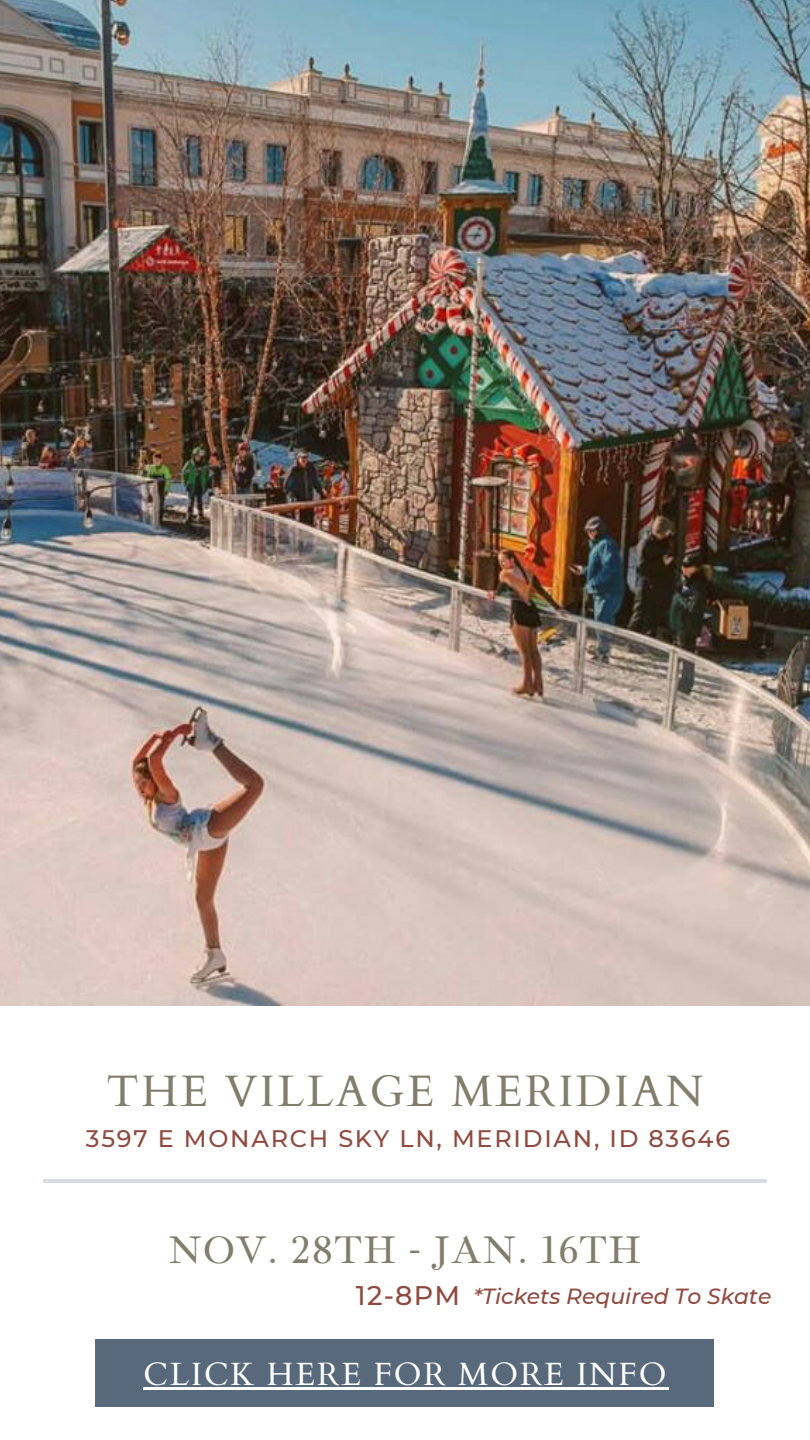
<style>
.page{position:relative;width:810px;height:1440px;background:#fff}
.page>*{position:absolute;margin:0;border:0;box-sizing:border-box;transform-origin:0 0}
.t1{font:44.1px "Cardo";letter-spacing:.06em;color:#827e6c}
.t2{font:39.6px "Ibarra Real Nova";letter-spacing:.03em;color:#827e6c}
.t3{font:32.2px "Cardo";letter-spacing:.06em;color:#fff}
.t4{font:500 26.9px "Montserrat";color:#8f4a40}
.t5{font:500 23.9px "Montserrat";letter-spacing:.075em;color:#8f4a40}
.t6{font:italic 500 21.9px "Montserrat";color:#8f4a40}
</style>
<div class="page">
<img style="left:0;top:0;width:810px;height:1006px">
<hr style="left:43px;top:1179px;width:724px;height:4px;background:#d9dce0">
<div style="left:96px;top:1339px;width:618px;height:68px;background:#58697b"></div>
<hr style="left:143px;top:1387px;width:525px;height:3px;background:#fff">
<h1 class="t1" style="left:107px;top:1062px;width:598px">THE VILLAGE MERIDIAN</h1>
<p class="t5" style="left:86px;top:1124px;width:646px">3597 E MONARCH SKY LN, MERIDIAN, ID 83646</p>
<h2 class="t2" style="left:168px;top:1225px;width:475px">NOV. 28TH - JAN. 16TH</h2>
<p class="t4" style="left:356px;top:1279px;width:106px">12-8PM</p>
<p class="t6" style="left:473px;top:1283px;width:299px">*Tickets Required To Skate</p>
<h3 class="t3" style="left:143px;top:1353px;width:525px">CLICK HERE FOR MORE INFO</h3>
</div>
